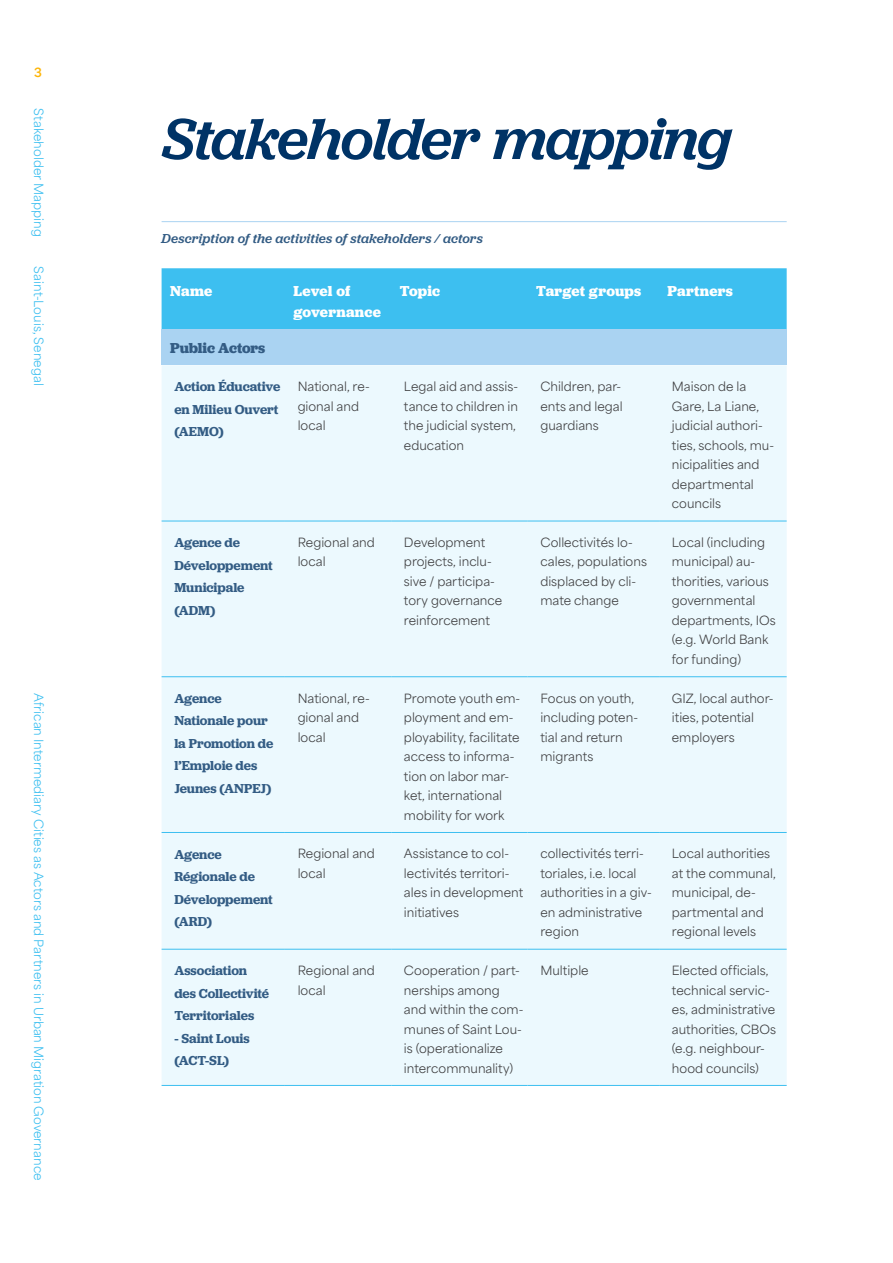
<style>
.page{position:relative;width:893px;height:1263px;background:#fff}
.page>*{position:absolute;margin:0;border:0;box-sizing:border-box;transform-origin:0 0}
.t1{font:italic 500 60px "Jubilat";letter-spacing:-.025em;color:#036}
.t2{font:700 15px/21px "Jubilat";letter-spacing:.015em;color:#fff}
.t3{font:700 15px "Jubilat";letter-spacing:-.01em;color:#335c84}
.t4{font:600 13.5px/22.5px "Jubilat";letter-spacing:-.005em;color:#335c84}
.t5{font:italic 500 13.5px "Jubilat";letter-spacing:.005em;color:#335c84}
.t6{font:12px/19.5px "Area Normal";color:#404042}
.t7{font:12px "Area Normal";color:#3dbff0}
.t8{font:700 12px "Area Normal";color:#fdb508}
</style>
<div class="page">
<hr style="left:162px;top:221px;width:625px;height:1px;background:#aad3f2">
<div style="left:162px;top:268px;width:625px;height:61px;background:#3dbff0"></div>
<div style="left:162px;top:329px;width:625px;height:36px;background:#aad3f2"></div>
<div style="left:162px;top:365px;width:625px;height:720px;background:#ecf9fe"></div>
<hr style="left:162px;top:521px;width:123px;height:1px;background:#3dbff0">
<hr style="left:285px;top:521px;width:106px;height:1px;background:#3dbff0">
<hr style="left:391px;top:521px;width:137px;height:1px;background:#3dbff0">
<hr style="left:528px;top:521px;width:131px;height:1px;background:#3dbff0">
<hr style="left:659px;top:521px;width:128px;height:1px;background:#3dbff0">
<hr style="left:162px;top:676px;width:123px;height:1px;background:#3dbff0">
<hr style="left:285px;top:676px;width:106px;height:1px;background:#3dbff0">
<hr style="left:391px;top:676px;width:137px;height:1px;background:#3dbff0">
<hr style="left:528px;top:676px;width:131px;height:1px;background:#3dbff0">
<hr style="left:659px;top:676px;width:128px;height:1px;background:#3dbff0">
<hr style="left:162px;top:832px;width:123px;height:1px;background:#3dbff0">
<hr style="left:285px;top:832px;width:106px;height:1px;background:#3dbff0">
<hr style="left:391px;top:832px;width:137px;height:1px;background:#3dbff0">
<hr style="left:528px;top:832px;width:131px;height:1px;background:#3dbff0">
<hr style="left:659px;top:832px;width:128px;height:1px;background:#3dbff0">
<hr style="left:162px;top:949px;width:123px;height:1px;background:#3dbff0">
<hr style="left:285px;top:949px;width:106px;height:1px;background:#3dbff0">
<hr style="left:391px;top:949px;width:137px;height:1px;background:#3dbff0">
<hr style="left:528px;top:949px;width:131px;height:1px;background:#3dbff0">
<hr style="left:659px;top:949px;width:128px;height:1px;background:#3dbff0">
<hr style="left:162px;top:1085px;width:123px;height:1px;background:#3dbff0">
<hr style="left:285px;top:1085px;width:106px;height:1px;background:#3dbff0">
<hr style="left:391px;top:1085px;width:137px;height:1px;background:#3dbff0">
<hr style="left:528px;top:1085px;width:131px;height:1px;background:#3dbff0">
<hr style="left:659px;top:1085px;width:128px;height:1px;background:#3dbff0">
<p class="t8" style="left:34px;top:65px;width:9px">3</p>
<p class="t7" style="left:44px;top:108px;width:130px;rotate:90deg">Stakeholder Mapping</p>
<h1 class="t1" style="left:162px;top:118px;width:572px">Stakeholder mapping</h1>
<p class="t5" style="left:162px;top:234px;width:323px">Description of the activities of stakeholders / actors</p>
<p class="t7" style="left:44px;top:266px;width:121px;rotate:90deg">Saint-Louis, Senegal</p>
<p class="t7" style="left:44px;top:693px;width:489px;rotate:90deg">African Intermediary Cities as Actors and Partners in Urban Migration Governance</p>
<p class="t2" style="left:170px;top:280px;width:44px">Name</p>
<p class="t2" style="left:293px;top:280px;width:89px">Level of governance</p>
<p class="t2" style="left:400px;top:280px;width:42px">Topic</p>
<p class="t2" style="left:536px;top:280px;width:107px">Target groups</p>
<p class="t2" style="left:668px;top:280px;width:67px">Partners</p>
<p class="t3" style="left:170px;top:340px;width:97px">Public Actors</p>
<p class="t4" style="left:174px;top:376px;width:108px">Action Éducative en Milieu Ouvert (AEMO)</p>
<p class="t6" style="left:298px;top:378px;width:74px">National, re&shy;gional and local</p>
<p class="t6" style="left:404px;top:378px;width:116px">Legal aid and assis&shy;tance to children in the judicial system, education</p>
<p class="t6" style="left:540px;top:378px;width:84px">Children, par&shy;ents and legal guardians</p>
<p class="t6" style="left:672px;top:378px;width:104px">Maison de la<br>Gare, La Liane, judicial authori&shy;ties, schools, mu&shy;nicipalities and departmental councils</p>
<p class="t4" style="left:174px;top:531px;width:100px">Agence de<br>Développement<br>Municipale (ADM)</p>
<p class="t6" style="left:298px;top:534px;width:79px">Regional and local</p>
<p class="t6" style="left:404px;top:534px;width:100px">Development projects, inclu&shy;sive / participa&shy;tory governance reinforcement</p>
<p class="t6" style="left:540px;top:534px;width:108px">Collectivités lo&shy;cales, populations displaced by cli&shy;mate change</p>
<p class="t6" style="left:672px;top:534px;width:105px">Local (including municipal) au&shy;thorities, various governmental departments, IOs (e.g. World Bank for funding)</p>
<p class="t4" style="left:174px;top:687px;width:100px">Agence<br>Nationale pour la Promotion de l’Emploie des<br>Jeunes (ANPEJ)</p>
<p class="t6" style="left:298px;top:689px;width:74px">National, re&shy;gional and local</p>
<p class="t6" style="left:404px;top:689px;width:118px">Promote youth em&shy;ployment and em&shy;ployability, facilitate access to informa&shy;tion on labor mar&shy;ket, international mobility for work</p>
<p class="t6" style="left:540px;top:689px;width:99px">Focus on youth, including poten&shy;tial and return migrants</p>
<p class="t6" style="left:672px;top:689px;width:103px">GIZ, local author&shy;ities, potential employers</p>
<p class="t4" style="left:174px;top:843px;width:100px">Agence<br>Régionale de<br>Développement (ARD)</p>
<p class="t6" style="left:298px;top:845px;width:79px">Regional and local</p>
<p class="t6" style="left:404px;top:845px;width:121px">Assistance to col&shy;lectivités territori&shy;ales in development initiatives</p>
<p class="t6" style="left:540px;top:845px;width:113px">collectivités terri&shy;toriales, i.e. local authorities in a giv&shy;en administrative region</p>
<p class="t6" style="left:672px;top:845px;width:105px">Local authorities at the communal, municipal, de&shy;partmental and regional levels</p>
<p class="t4" style="left:174px;top:960px;width:96px">Association des Collectivité<br>Territoriales</p>
<p class="t4" style="left:174px;top:1027px;width:77px">- Saint Louis (ACT-SL)</p>
<p class="t6" style="left:298px;top:962px;width:79px">Regional and local</p>
<p class="t6" style="left:404px;top:962px;width:121px">Cooperation / part&shy;nerships among and within the com&shy;munes of Saint Lou&shy;is (operationalize intercommunality)</p>
<p class="t6" style="left:540px;top:962px;width:50px">Multiple</p>
<p class="t6" style="left:672px;top:962px;width:106px">Elected officials, technical servic&shy;es, administrative authorities, CBOs (e.g. neighbour&shy;hood councils)</p>
</div>
